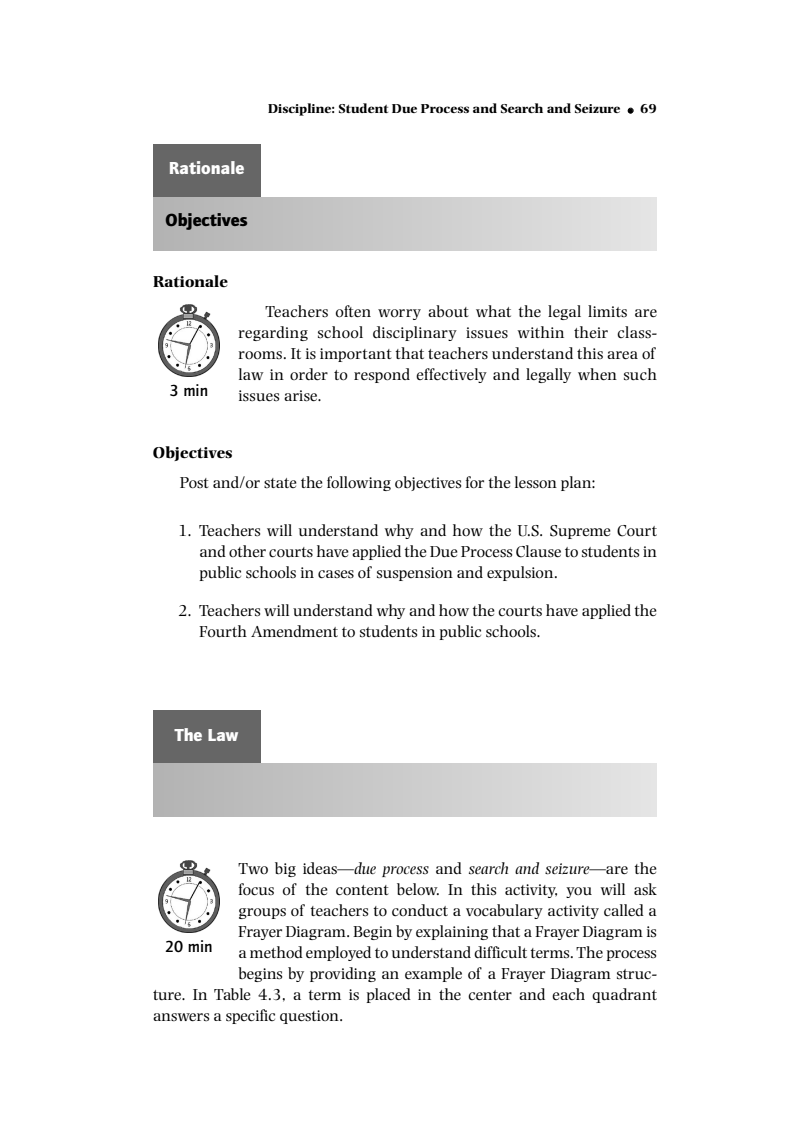
<style>
.page{position:relative;width:810px;height:1134px;background:#fff}
.page>*{position:absolute;margin:0;border:0;box-sizing:border-box;transform-origin:0 0}
.t1{font:900 18px "Quay Sans EF";color:#fff}
.t2{font:900 18px "Quay Sans EF";color:#000}
.t3{font:16.5px/21px "Photina";color:#000}
.t4{font:italic 16.5px "Photina";color:#000}
.t5{font:700 16.5px "Photina";color:#000}
.t6{font:500 16.5px "Quay Sans EF";color:#000}
.t7{font:700 13.5px "Photina";color:#000}
.s1{font-weight:700}
.s2{font-style:normal}
</style>
<div class="page">
<div style="left:153px;top:144px;width:108px;height:53px;background:#666"></div>
<div style="left:153px;top:197px;width:504px;height:53px;background:linear-gradient(to right,#b2b2b2,#e5e5e5)"></div>
<img style="left:158px;top:304px;width:62px;height:72px">
<div style="left:153px;top:710px;width:108px;height:54px;background:#666"></div>
<div style="left:153px;top:764px;width:504px;height:53px;background:linear-gradient(to right,#b2b2b2,#e5e5e5)"></div>
<img style="left:158px;top:861px;width:62px;height:72px">
<p class="t1" style="left:169px;top:162px;width:77px">Rationale</p>
<p class="t2" style="left:166px;top:213px;width:84px">Objectives</p>
<p class="t5" style="left:153px;top:276px;width:77px">Rationale</p>
<p class="t7" style="left:268px;top:104px;width:390px">Discipline: Student Due Process and Search and Seizure • 69</p>
<p class="t6" style="left:170px;top:384px;width:40px">3 min</p>
<p class="t3" style="left:238px;top:303px;width:420px;text-indent:27px">Teachers often worry about what the legal limits are regarding school disciplinary issues within their class&shy;rooms. It is important that teachers understand this area of law in order to respond effectively and legally when such issues arise.</p>
<p class="t3" style="left:180px;top:439px;width:417px;line-height:30px;text-indent:-27px"><span class="s1">Objectives<br></span>Post and/or state the following objectives for the lesson plan:</p>
<p class="t3" style="left:199px;top:522px;width:459px;text-align:justify;text-indent:-21px">1. Teachers will understand why and how the U.S. Supreme Court and other courts have applied the Due Process Clause to students in public schools in cases of suspension and expulsion.</p>
<p class="t3" style="left:199px;top:601px;width:459px;text-indent:-21px">2. Teachers will understand why and how the courts have applied the<br>Fourth Amendment to students in public schools.</p>
<p class="t1" style="left:175px;top:728px;width:65px">The Law</p>
<p class="t4" style="left:238px;top:862px;width:420px"><span class="s2">Two big ideas—</span>due process <span class="s2">and</span> search and seizure<span class="s2">—are the</span></p>
<p class="t3" style="left:239px;top:880px;width:420px">focus of the content below. In this activity, you will ask</p>
<p class="t3" style="left:239px;top:901px;width:420px">groups of teachers to conduct a vocabulary activity called a</p>
<p class="t3" style="left:239px;top:922px;width:420px">Frayer Diagram. Begin by explaining that a Frayer Diagram is</p>
<p class="t3" style="left:239px;top:943px;width:420px">a method employed to understand difficult terms. The process</p>
<p class="t3" style="left:239px;top:964px;width:420px">begins by providing an example of a Frayer Diagram struc-</p>
<p class="t3" style="left:153px;top:985px;width:506px">ture. In Table 4.3, a term is placed in the center and each quadrant</p>
<p class="t3" style="left:153px;top:1006px;width:192px">answers a specific question.</p>
<p class="t6" style="left:165px;top:941px;width:49px">20 min</p>
</div>
